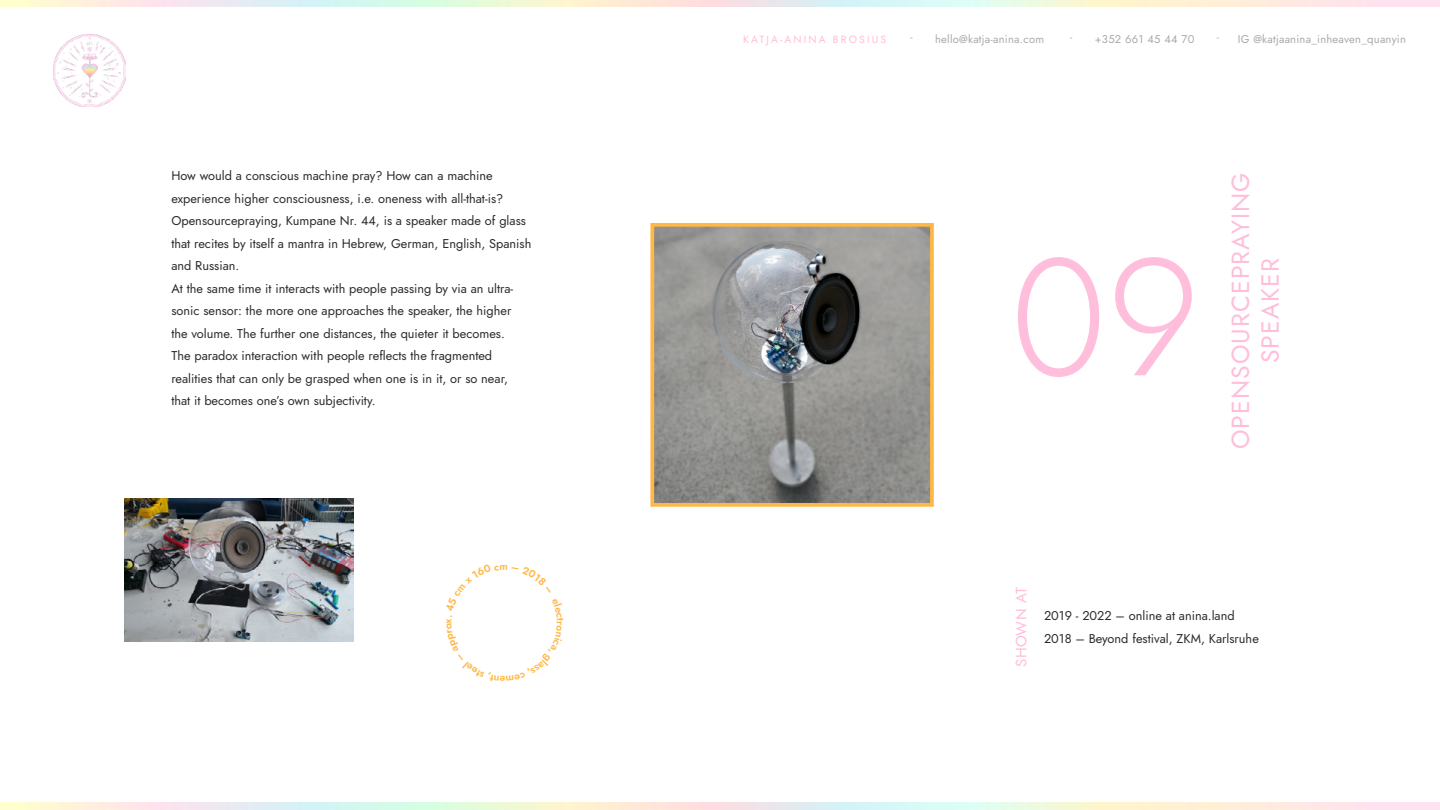
<style>
.page{position:relative;width:1440px;height:810px;background:#fff}
.page>*{position:absolute;margin:0;border:0;box-sizing:border-box;transform-origin:0 0}
.t1{font:166.5px "Jost";color:#ffbedb}
.t2{font:24.75px "Jost";letter-spacing:.045em;color:#ffbedb}
.t3{font:15px "Jost";letter-spacing:.025em;color:#ffbedb}
.t4{font:12.75px/22.5px "Jost";color:#2c2c2c}
.t5{font:11.25px "Jost";letter-spacing:.02em;color:#aaa}
.t6{font:10.5px "Jost";letter-spacing:.2em;color:#ffbedb}
.s1{font-weight:700;color:#ffbedb}
</style>
<div class="page">
<svg style="left:0;top:802px;width:1440px;height:8px;background:#f0efe3"></svg>
<svg style="left:0;top:0;width:1440px;height:7px;background:#f0efe3"></svg>
<img style="left:53px;top:34px;width:72px;height:73px">
<img style="left:124px;top:498px;width:230px;height:144px">
<img style="left:655px;top:228px;width:274px;height:274px">
<div style="left:650px;top:223px;width:284px;height:284px;border:4px solid #ffb845"></div>
<p class="t6" style="left:743px;top:32px;width:145px">KATJA-ANINA BROSIUS</p>
<p class="t5" style="left:910px;top:31px;width:136px"><span class="s1">•</span> hello@katja-anina.com</p>
<p class="t5" style="left:1070px;top:31px;width:126px"><span class="s1">•</span> +352 661 45 44 70</p>
<p class="t5" style="left:1216px;top:31px;width:191px"><span class="s1">•</span> IG @katjaanina_inheaven_quanyin</p>
<p class="t4" style="left:171px;top:164px;width:362px">How would a conscious machine pray? How can a machine experience higher consciousness, i.e. oneness with all-that-is?<br>Opensourcepraying, Kumpane Nr. 44, is a speaker made of glass that recites by itself a mantra in Hebrew, German, English, Spanish and Russian.<br>At the same time it interacts with people passing by via an ultra&shy;sonic sensor: the more one approaches the speaker, the higher<br>the volume. The further one distances, the quieter it becomes.<br>The paradox interaction with people reflects the fragmented realities that can only be grasped when one is in it, or so near,<br>that it becomes one’s own subjectivity.</p>
<h2 class="t2" style="left:1224px;top:449px;width:278px;rotate:-90deg">OPENSOURCEPRAYING</h2>
<h1 class="t1" style="left:1010px;top:204px;width:191px">09</h1>
<h2 class="t2" style="left:1253px;top:363px;width:107px;rotate:-90deg">SPEAKER</h2>
<p class="t3" style="left:1011px;top:667px;width:81px;rotate:-90deg">SHOWN AT</p>
<p class="t4" style="left:1044px;top:605px;width:216px">2019 - 2022 – online at anina.land<br>2018 – Beyond festival, ZKM, Karlsruhe</p>
</div>
